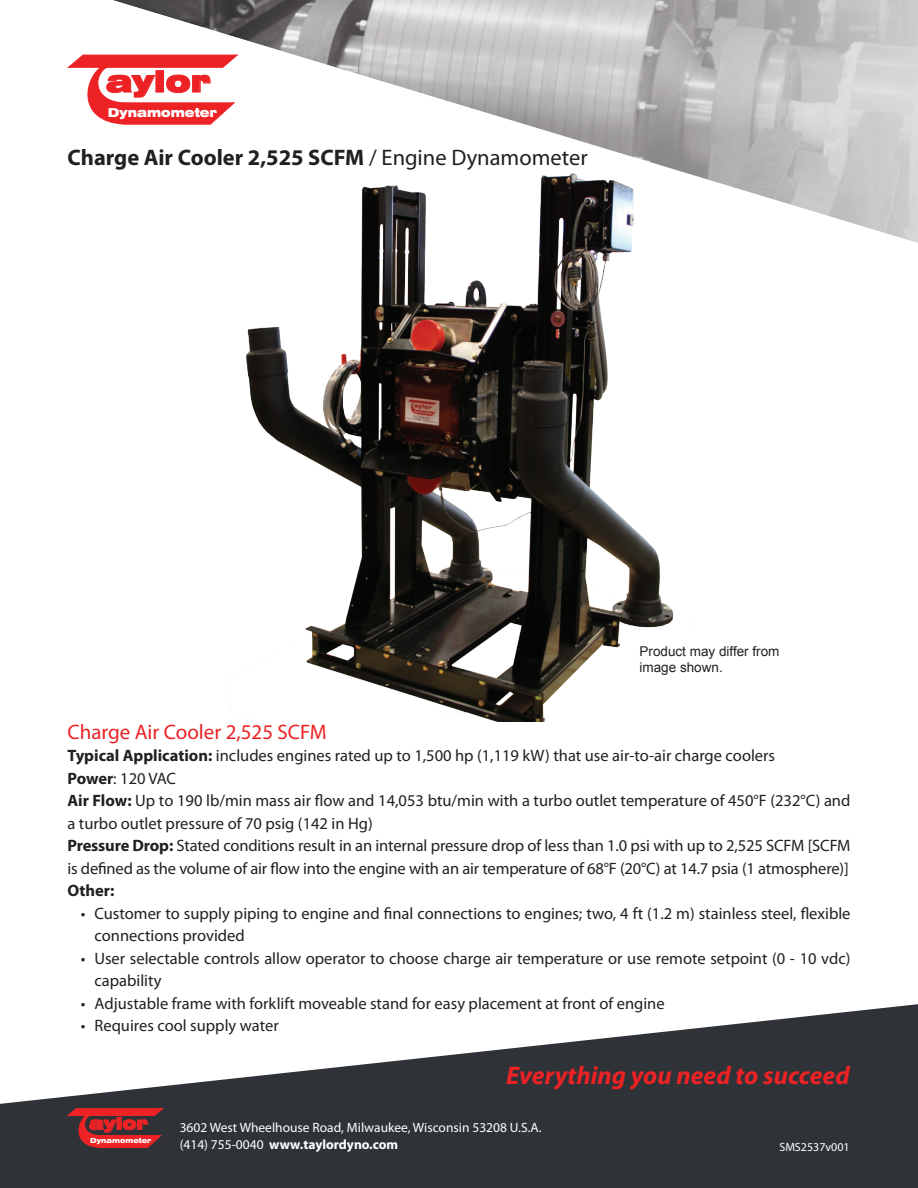
<style>
.page{position:relative;width:918px;height:1188px;background:#fff}
.page>*{position:absolute;margin:0;border:0;box-sizing:border-box;transform-origin:0 0}
.t1{font:900 expanded 29.4px "Swiss 721 BT";color:#ed2225}
.t2{font:italic 700 25.5px "Myriad Pro";color:#ed2225}
.t3{font:700 22.5px "Myriad Pro";color:#231f20}
.t4{font:21px "Myriad Pro";color:#ed2225}
.t5{font:16.5px/22.5px "Myriad Pro";color:#231f20}
.t6{font:700 16.5px "Myriad Pro";color:#231f20}
.t7{font:900 expanded 16.5px "Swiss 721 BT";color:#ed2225}
.t8{font:13.5px/16.5px "Myriad Pro";color:#fff}
.t9{font:13.5px/16.2px "Arial";color:#231f20}
.t10{font:900 expanded 12.3px "Swiss 721 BT";color:#fff;scale:.91 1}
.t11{font:12px "Myriad Pro";color:#fff}
.t12{font:900 expanded 6.9px "Swiss 721 BT";color:#fff;scale:.91 1}
.s1{font-weight:400}
.s2{font-weight:700}
</style>
<div class="page">
<svg style="left:0;top:1004px;width:918px;height:184px;fill:#2f3338"></svg>
<svg style="left:68px;top:1108px;width:95px;height:40px;background:#92292d"></svg>
<img style="left:67px;top:0;width:851px;height:243px">
<img style="left:230px;top:162px;width:463px;height:560px">
<h1 class="t1" style="left:106px;top:64px;width:106px">aylor</h1>
<p class="t10" style="left:108px;top:105px;width:122px">Dynamometer</p>
<h3 class="t3" style="left:68px;top:142px;width:522px">Charge Air Cooler 2,525 SCFM <span class="s1">/ Engine Dynamometer</span></h3>
<p class="t9" style="left:640px;top:643px;width:142px">Product may differ from image shown.</p>
<p class="t4" style="left:68px;top:719px;width:261px">Charge Air Cooler 2,525 SCFM</p>
<p class="t5" style="left:68px;top:744px;width:785px"><span class="s2">Typical Application:</span> includes engines rated up to 1,500 hp (1,119 kW) that use air-to-air charge coolers<br><span class="s2">Power</span>: 120 VAC<br><span class="s2">Air Flow:</span> Up to 190 lb/min mass air flow and 14,053 btu/min with a turbo outlet temperature of 450°F (232°C) and a turbo outlet pressure of 70 psig (142 in Hg)<br><span class="s2">Pressure Drop:</span> Stated conditions result in an internal pressure drop of less than 1.0 psi with up to 2,525 SCFM [SCFM is defined as the volume of air flow into the engine with an air temperature of 68°F (20°C) at 14.7 psia (1 atmosphere)]</p>
<p class="t6" style="left:68px;top:880px;width:48px">Other:</p>
<p class="t5" style="left:94px;top:902px;width:758px;text-indent:-13px">• Customer to supply piping to engine and final connections to engines; two, 4 ft (1.2 m) stainless steel, flexible connections provided</p>
<p class="t5" style="left:94px;top:947px;width:757px;text-indent:-13px">• User selectable controls allow operator to choose charge air temperature or use remote setpoint (0 - 10 vdc) capability</p>
<p class="t5" style="left:81px;top:992px;width:585px">• Adjustable frame with forklift moveable stand for easy placement at front of engine</p>
<p class="t5" style="left:81px;top:1014px;width:199px">• Requires cool supply water</p>
<p class="t7" style="left:89px;top:1114px;width:60px">aylor</p>
<p class="t12" style="left:90px;top:1136px;width:69px">Dynamometer</p>
<h2 class="t2" style="left:506px;top:1059px;width:345px">Everything you need to succeed</h2>
<p class="t8" style="left:180px;top:1119px;width:363px">3602 West Wheelhouse Road, Milwaukee, Wisconsin 53208 U.S.A. (414) 755-0040 <span class="s2">www.taylordyno.com</span></p>
<p class="t11" style="left:779px;top:1140px;width:72px">SMS2537v001</p>
</div>
